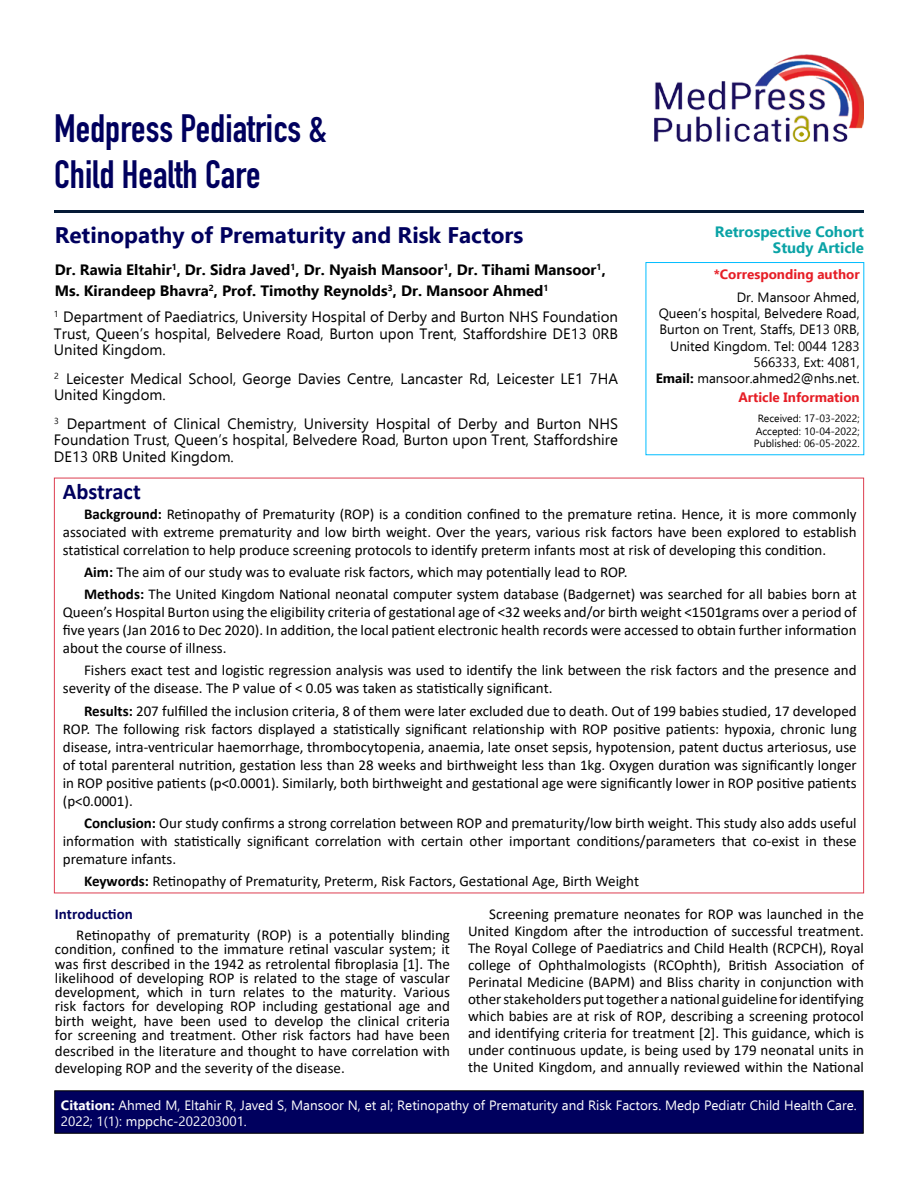
<style>
.page{position:relative;width:918px;height:1188px;background:#fff}
.page>*{position:absolute;margin:0;border:0;box-sizing:border-box;transform-origin:0 0}
.t1{font:39px/45.6px "DIN Engschrift Std";color:#00005e}
.t2{font:700 22.5px "Ebrima";color:#00005e}
.t3{font:700 22.5px "Calibri";color:#00005e}
.t4{font:15px/18px "Calibri";color:#000;text-align:justify}
.t5{font:15px/16.5px "Ebrima";color:#000;text-align:justify}
.t6{font:700 15px/21px "Ebrima";color:#000}
.t7{font:700 15px/16.2px "Ebrima";color:#0aa3a6;text-align:right}
.t8{font:700 15px "Calibri";color:#00005e}
.t9{font:13.5px/16.2px "Ebrima";color:#000;text-align:right}
.t10{font:13.5px/16.2px "Ebrima";color:#fff}
.t11{font:700 13.5px "Ebrima";color:#e61e26}
.t12{font:10.5px/12.6px "Ebrima";color:#000;text-align:center}
.s1{font-weight:700}
</style>
<div class="page">
<img style="left:655px;top:54px;width:209px;height:87px">
<hr style="left:54px;top:210px;width:810px;height:3px;background:#051a36">
<div style="left:55px;top:1091px;width:808px;height:42px;background:#00005e"></div>
<h1 class="t1" style="left:54px;top:106px;width:275px">Medpress Pediatrics &amp;<br>Child Health Care</h1>
<h2 class="t2" style="left:55px;top:217px;width:470px">Retinopathy of Prematurity and Risk Factors</h2>
<p class="t6" style="left:55px;top:258px;width:552px">Dr. Rawia Eltahir<sup>1</sup>, Dr. Sidra Javed<sup>1</sup>, Dr. Nyaish Mansoor<sup>1</sup>, Dr. Tihami Mansoor<sup>1</sup>,<br>Ms. Kirandeep Bhavra<sup>2</sup>, Prof. Timothy Reynolds<sup>3</sup>, Dr. Mansoor Ahmed<sup>1</sup></p>
<p class="t5" style="left:54px;top:308px;width:566px"><sup>1</sup> Department of Paediatrics, University Hospital of Derby and Burton NHS Foundation Trust, Queen’s hospital, Belvedere Road, Burton upon Trent, Staffordshire DE13 0RB United Kingdom.</p>
<p class="t5" style="left:54px;top:370px;width:566px"><sup>2</sup> Leicester Medical School, George Davies Centre, Lancaster Rd, Leicester LE1 7HA<br>United Kingdom.</p>
<p class="t5" style="left:54px;top:415px;width:566px"><sup>3</sup> Department of Clinical Chemistry, University Hospital of Derby and Burton NHS Foundation Trust, Queen’s hospital, Belvedere Road, Burton upon Trent, Staffordshire DE13 0RB United Kingdom.</p>
<h2 class="t3" style="left:63px;top:476px;width:79px">Abstract</h2>
<p class="t7" style="left:715px;top:223px;width:151px">Retrospective Cohort<br>Study Article</p>
<p class="t11" style="left:714px;top:263px;width:148px">*Corresponding author</p>
<p class="t9" style="left:656px;top:289px;width:205px">Dr. Mansoor Ahmed,<br>Queen’s hospital, Belvedere Road,<br>Burton on Trent, Staffs, DE13 0RB,<br>United Kingdom. Tel: 0044 1283<br>566333, Ext: 4081,<br><span class="s1">Email:</span> mansoor.ahmed2@nhs.net.</p>
<p class="t11" style="left:738px;top:386px;width:123px">Article Information</p>
<p class="t12" style="left:754px;top:412px;width:107px">Received: 17-03-2022;<br>Accepted: 10-04-2022;<br>Published: 06-05-2022.</p>
<p class="t4" style="left:63px;top:504px;width:795px;text-indent:21px"><span class="s1">Background:</span> Retinopathy of Prematurity (ROP) is a condition confined to the premature retina. Hence, it is more commonly associated with extreme prematurity and low birth weight. Over the years, various risk factors have been explored to establish statistical correlation to help produce screening protocols to identify preterm infants most at risk of developing this condition.</p>
<p class="t4" style="left:84px;top:560px;width:774px;line-height:22.2px"><span class="s1">Aim:</span> The aim of our study was to evaluate risk factors, which may potentially lead to ROP.<br><span class="s1">Methods:</span> The United Kingdom National neonatal computer system database (Badgernet) was searched for all babies born at</p>
<p class="t4" style="left:63px;top:603px;width:795px">Queen’s Hospital Burton using the eligibility criteria of gestational age of &lt;32 weeks and/or birth weight &lt;1501grams over a period of five years (Jan 2016 to Dec 2020). In addition, the local patient electronic health records were accessed to obtain further information about the course of illness.</p>
<p class="t4" style="left:63px;top:661px;width:795px;text-indent:21px">Fishers exact test and logistic regression analysis was used to identify the link between the risk factors and the presence and severity of the disease. The P value of &lt; 0.05 was taken as statistically significant.</p>
<p class="t4" style="left:63px;top:701px;width:795px;text-indent:21px"><span class="s1">Results:</span> 207 fulfilled the inclusion criteria, 8 of them were later excluded due to death. Out of 199 babies studied, 17 developed ROP. The following risk factors displayed a statistically significant relationship with ROP positive patients: hypoxia, chronic lung disease, intra-ventricular haemorrhage, thrombocytopenia, anaemia, late onset sepsis, hypotension, patent ductus arteriosus, use of total parenteral nutrition, gestation less than 28 weeks and birthweight less than 1kg. Oxygen duration was significantly longer in ROP positive patients (p&lt;0.0001). Similarly, both birthweight and gestational age were significantly lower in ROP positive patients (p&lt;0.0001).</p>
<p class="t4" style="left:63px;top:814px;width:795px;text-indent:21px"><span class="s1">Conclusion:</span> Our study confirms a strong correlation between ROP and prematurity/low birth weight. This study also adds useful information with statistically significant correlation with certain other important conditions/parameters that co-exist in these premature infants.</p>
<p class="t4" style="left:84px;top:872px;width:556px"><span class="s1">Keywords:</span> Retinopathy of Prematurity, Preterm, Risk Factors, Gestational Age, Birth Weight</p>
<p class="t8" style="left:55px;top:904px;width:79px">Introduction</p>
<p class="t4" style="left:55px;top:928px;width:397px;line-height:14.2px;text-indent:21px">Retinopathy of prematurity (ROP) is a potentially blinding condition, confined to the immature retinal vascular system; it was first described in the 1942 as retrolental fibroplasia [1]. The likelihood of developing ROP is related to the stage of vascular development, which in turn relates to the maturity. Various risk factors for developing ROP including gestational age and birth weight, have been used to develop the clinical criteria for screening and treatment. Other risk factors had have been</p>
<p class="t4" style="left:55px;top:1043px;width:397px;line-height:16.5px">described in the literature and thought to have correlation with developing ROP and the severity of the disease.</p>
<p class="t4" style="left:468px;top:905px;width:398px;line-height:17px;text-indent:21px">Screening premature neonates for ROP was launched in the United Kingdom after the introduction of successful treatment.<br>The Royal College of Paediatrics and Child Health (RCPCH), Royal college of Ophthalmologists (RCOphth), British Association of Perinatal Medicine (BAPM) and Bliss charity in conjunction with other stakeholders put together a national guideline for identifying which babies are at risk of ROP, describing a screening protocol and identifying criteria for treatment [2]. This guidance, which is under continuous update, is being used by 179 neonatal units in the United Kingdom, and annually reviewed within the National</p>
<p class="t10" style="left:61px;top:1096px;width:797px"><span class="s1">Citation:</span> Ahmed M, Eltahir R, Javed S, Mansoor N, et al; Retinopathy of Prematurity and Risk Factors. Medp Pediatr Child Health Care.<br>2022; 1(1): mppchc-202203001.</p>
</div>
